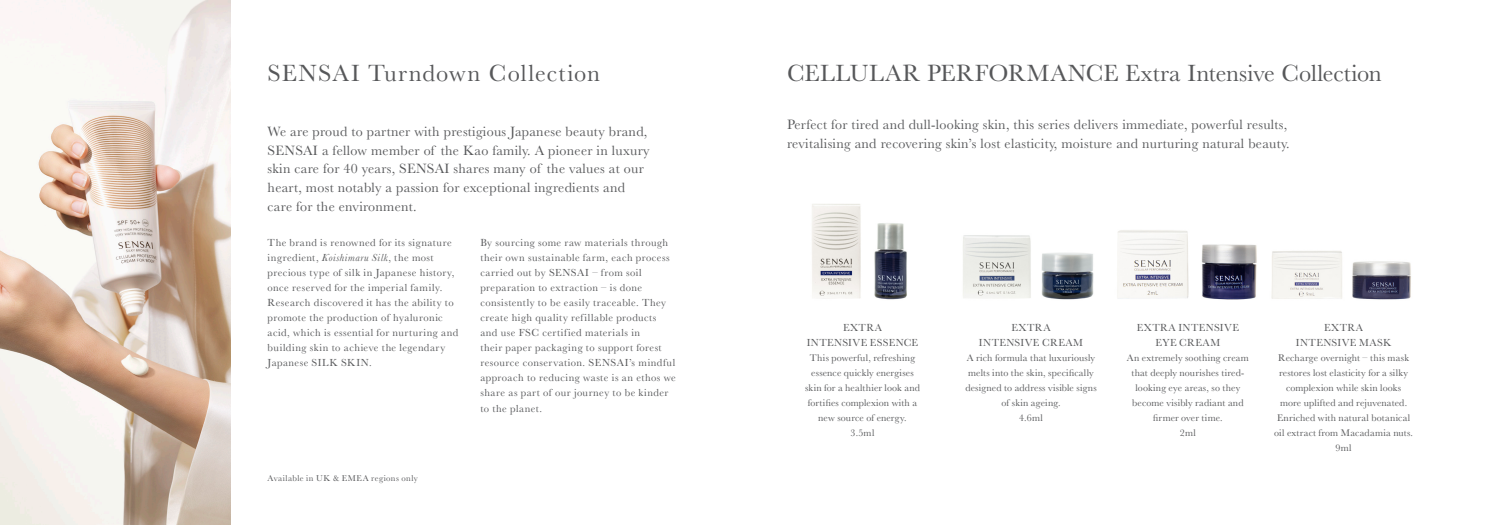
<style>
.page{position:relative;width:1489px;height:525px;background:#fff}
.page>*{position:absolute;margin:0;border:0;box-sizing:border-box;transform-origin:0 0}
.Heading_18pt{font:24.38px "Baskerville";letter-spacing:.02em;color:#57585a}
.Heading_18pt-2{font:24.38px "Baskerville";letter-spacing:.045em;color:#57585a}
.t1{font:14px/18.8px "Baskerville";letter-spacing:.02em;color:#57585a}
.t2{font:10.62px/15px "Baskerville";letter-spacing:.045em;color:#57585a;text-align:center}
.t3{font:10px/15px "Baskerville";letter-spacing:.015em;color:#57585a;text-align:center}
.Product_Name_9pt{font:8.75px "Baskerville";letter-spacing:.05em;color:#57585a}
.s1{font-style:italic}
</style>
<div class="page">
<img style="left:0;top:0;width:231px;height:524px">
<img style="left:1117px;top:230px;width:140px;height:70px">
<img style="left:812px;top:204px;width:95px;height:96px">
<img style="left:1271px;top:251px;width:140px;height:49px">
<img style="left:963px;top:235px;width:131px;height:65px">
<p class="Heading_18pt-2" style="left:268px;top:58px;width:334px">SENSAI Turndown Collection</p>
<p class="t1" style="left:268px;top:122px;width:383px">We are proud to partner with prestigious Japanese beauty brand, SENSAI a fellow member of the Kao family. A pioneer in luxury skin care for 40 years, SENSAI shares many of the values at our heart, most notably a passion for exceptional ingredients and care for the environment.</p>
<p class="t2" style="left:268px;top:235px;width:192px;text-align:left">The brand is renowned for its signature ingredient, <span class="s1">Koishimaru Silk</span>, the most precious type of silk in Japanese history, once reserved for the imperial family.<br>Research discovered it has the ability to promote the production of hyaluronic acid, which is essential for nurturing and building skin to achieve the legendary Japanese SILK SKIN.</p>
<p class="t2" style="left:480px;top:235px;width:197px;text-align:left">By sourcing some raw materials through their own sustainable farm, each process carried out by SENSAI – from soil preparation to extraction – is done consistently to be easily traceable. They create high quality refillable products and use FSC certified materials in<br>their paper packaging to support forest resource conservation. SENSAI’s mindful approach to reducing waste is an ethos we share as part of our journey to be kinder to the planet.</p>
<p class="Product_Name_9pt" style="left:268px;top:472px;width:152px">Available in UK &amp; EMEA regions only</p>
<p class="Heading_18pt" style="left:787px;top:58px;width:596px">CELLULAR PERFORMANCE Extra Intensive Collection</p>
<p class="t1" style="left:787px;top:114px;width:504px;line-height:19.4px">Perfect for tired and dull-looking skin, this series delivers immediate, powerful results, revitalising and recovering skin’s lost elasticity, moisture and nurturing natural beauty.</p>
<p class="t2" style="left:806px;top:320px;width:113px">EXTRA<br>INTENSIVE ESSENCE</p>
<p class="t3" style="left:805px;top:350px;width:116px">This powerful, refreshing essence quickly energises skin for a healthier look and fortifies complexion with a new source of energy.</p>
<p class="t3" style="left:850px;top:425px;width:25px">3.5ml</p>
<p class="t2" style="left:978px;top:320px;width:106px">EXTRA<br>INTENSIVE CREAM</p>
<p class="t3" style="left:965px;top:350px;width:133px">A rich formula that luxuriously melts into the skin, specifically designed to address visible signs of skin ageing.</p>
<p class="t3" style="left:1019px;top:410px;width:25px">4.6ml</p>
<p class="t2" style="left:1136px;top:320px;width:104px">EXTRA INTENSIVE<br>EYE CREAM</p>
<p class="t3" style="left:1126px;top:350px;width:124px">An extremely soothing cream that deeply nourishes tired&shy;looking eye areas, so they become visibly radiant and firmer over time.</p>
<p class="t3" style="left:1179px;top:425px;width:17px">2ml</p>
<p class="t2" style="left:1295px;top:320px;width:97px">EXTRA<br>INTENSIVE MASK</p>
<p class="t3" style="left:1274px;top:350px;width:140px">Recharge overnight – this mask restores lost elasticity for a silky complexion while skin looks more uplifted and rejuvenated.<br>Enriched with natural botanical oil extract from Macadamia nuts.</p>
<p class="t3" style="left:1335px;top:440px;width:18px">9ml</p>
</div>
